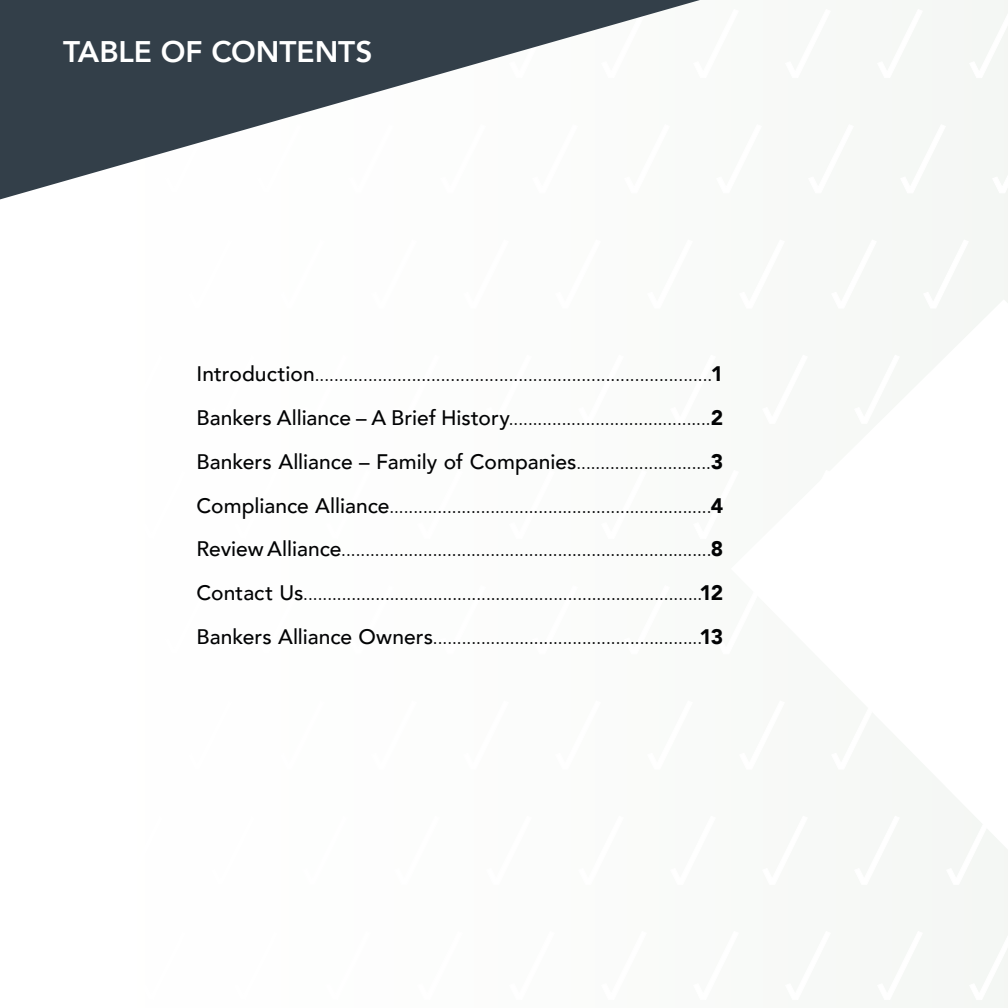
<style>
.page{position:relative;width:1008px;height:1008px;background:#fff}
.page>*{position:absolute;margin:0;border:0;box-sizing:border-box;transform-origin:0 0}
.t1{font:800 29.75px "Avenir";letter-spacing:-.005em;color:#fff}
.t2{font:300 21px/43.8px "Avenir";color:#020304}
.t3{font:500 21px "Avenir";color:#020304}
.s1{font-weight:500}
.s2{font-weight:900}
.s3{font-weight:300}
</style>
<div class="page">
<svg style="left:964px;top:0;width:44px;height:1008px"></svg>
<svg style="left:0;top:0;width:700px;height:199px"></svg>
<p class="t1" style="left:63px;top:29px;width:311px">TABLE OF CONTENTS</p>
<p class="t2" style="left:197px;top:352px;width:528px"><span class="s1">Introduction</span>..................................................................................<span class="s2">1<br></span><span class="s1">Bankers Alliance – A Brief History</span>..........................................<span class="s2">2</span></p>
<p class="t3" style="left:197px;top:443px;width:528px">Bankers Alliance – Family of Companies<span class="s3">............................</span><span class="s2">3</span></p>
<p class="t2" style="left:197px;top:484px;width:528px"><span class="s1">Compliance Alliance</span>...................................................................<span class="s2">4</span></p>
<p class="t2" style="left:197px;top:527px;width:528px"><span class="s1">Review Alliance</span>.............................................................................<span class="s2">8</span></p>
<p class="t2" style="left:197px;top:571px;width:528px"><span class="s1">Contact Us</span>...................................................................................<span class="s2">12</span></p>
<p class="t2" style="left:197px;top:615px;width:528px"><span class="s1">Bankers Alliance Owners</span>........................................................<span class="s2">13</span></p>
</div>
